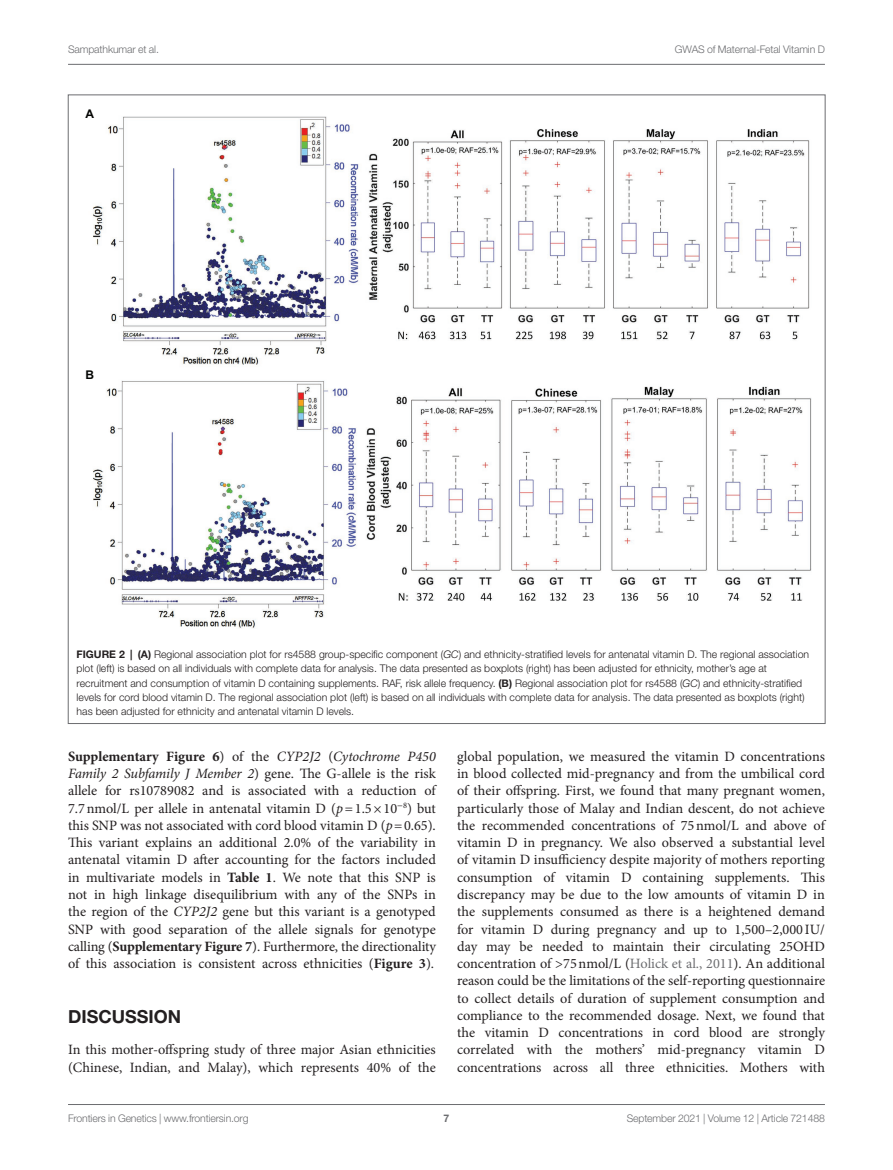
<style>
.page{position:relative;width:893px;height:1170px;background:#fff}
.page>*{position:absolute;margin:0;border:0;box-sizing:border-box;transform-origin:0 0}
.HEAD_1{font:700 18px "Helvetica Neue LT Std";color:#231f20}
.TEXT_FLUSH{font:14.25px/17.2px "Minion Pro";color:#231f20;text-align:justify}
.t1{font:700 12px "Arial";color:#040503}
.FIG_LEG{font:300 10.5px/14.2px "Helvetica Neue LT Std";color:#231f20}
.t2{font:300 10.5px "Helvetica Neue LT Std";letter-spacing:-.015em;color:#6c6d70}
.t3{font:700 10.5px "Helvetica Neue LT Std";color:#6c6d70}
.s1{font-weight:700}
.s2{font-style:italic}
.s3{color:#6c6d70}
</style>
<div class="page">
<hr style="left:68px;top:64px;width:757px;height:1px;background:#6c6d70">
<hr style="left:68px;top:1104px;width:757px;height:1px;background:#6c6d70">
<img style="left:92px;top:116px;width:720px;height:512px">
<p class="t2" style="left:68px;top:42px;width:92px">Sampathkumar et al.</p>
<p class="t2" style="left:675px;top:42px;width:151px">GWAS of Maternal-Fetal Vitamin D</p>
<p class="t1" style="left:86px;top:105px;width:10px">A</p>
<p class="t1" style="left:86px;top:366px;width:10px">B</p>
<p class="FIG_LEG" style="left:77px;top:647px;width:734px"><span class="s1">FIGURE 2 | (A)</span> Regional association plot for rs4588 group-specific component (<span class="s2">GC</span>) and ethnicity-stratified levels for antenatal vitamin D. The regional association plot (left) is based on all individuals with complete data for analysis. The data presented as boxplots (right) has been adjusted for ethnicity, mother’s age at recruitment and consumption of vitamin D containing supplements. RAF, risk allele frequency. <span class="s1">(B)</span> Regional association plot for rs4588 (<span class="s2">GC</span>) and ethnicity-stratified levels for cord blood vitamin D. The regional association plot (left) is based on all individuals with complete data for analysis. The data presented as boxplots (right) has been adjusted for ethnicity and antenatal vitamin D levels.</p>
<p class="TEXT_FLUSH" style="left:68px;top:747px;width:369px"><span class="s1">Supplementary Figure 6</span>) of the <span class="s2">CYP2J2</span> (<span class="s2">Cytochrome P450<br>Family 2 Subfamily J Member 2</span>) gene. The G-allele is the risk allele for rs10789082 and is associated with a reduction of 7.7nmol/L per allele in antenatal vitamin D (<span class="s2">p</span>=1.5×10<sup>−</sup><sup>8</sup>) but this SNP was not associated with cord blood vitamin D (<span class="s2">p</span>=0.65).<br>This variant explains an additional 2.0% of the variability in antenatal vitamin D after accounting for the factors included in multivariate models in <span class="s1">Table 1</span>. We note that this SNP is not in high linkage disequilibrium with any of the SNPs in the region of the <span class="s2">CYP2J2</span> gene but this variant is a genotyped SNP with good separation of the allele signals for genotype calling (<span class="s1">Supplementary Figure 7</span>). Furthermore, the directionality of this association is consistent across ethnicities (<span class="s1">Figure 3</span>).</p>
<p class="HEAD_1" style="left:68px;top:1005px;width:115px">DISCUSSION</p>
<p class="TEXT_FLUSH" style="left:68px;top:1041px;width:369px">In this mother-offspring study of three major Asian ethnicities (Chinese, Indian, and Malay), which represents 40% of the</p>
<p class="TEXT_FLUSH" style="left:457px;top:747px;width:369px">global population, we measured the vitamin D concentrations in blood collected mid-pregnancy and from the umbilical cord of their offspring. First, we found that many pregnant women, particularly those of Malay and Indian descent, do not achieve the recommended concentrations of 75nmol/L and above of vitamin D in pregnancy. We also observed a substantial level of vitamin D insufficiency despite majority of mothers reporting consumption of vitamin D containing supplements. This discrepancy may be due to the low amounts of vitamin D in the supplements consumed as there is a heightened demand for vitamin D during pregnancy and up to 1,500–2,000 IU/ day may be needed to maintain their circulating 25OHD concentration of &gt;75nmol/L (<span class="s3">Holick et al., 2011</span>). An additional reason could be the limitations of the self-reporting questionnaire to collect details of duration of supplement consumption and compliance to the recommended dosage. Next, we found that the vitamin D concentrations in cord blood are strongly correlated with the mothers’ mid-pregnancy vitamin D concentrations across all three ethnicities. Mothers with</p>
<p class="t2" style="left:68px;top:1111px;width:182px">Frontiers in Genetics | www.frontiersin.org</p>
<p class="t3" style="left:444px;top:1111px;width:7px">7</p>
<p class="t2" style="left:627px;top:1111px;width:200px">September 2021 | Volume 12 | Article 721488</p>
</div>
